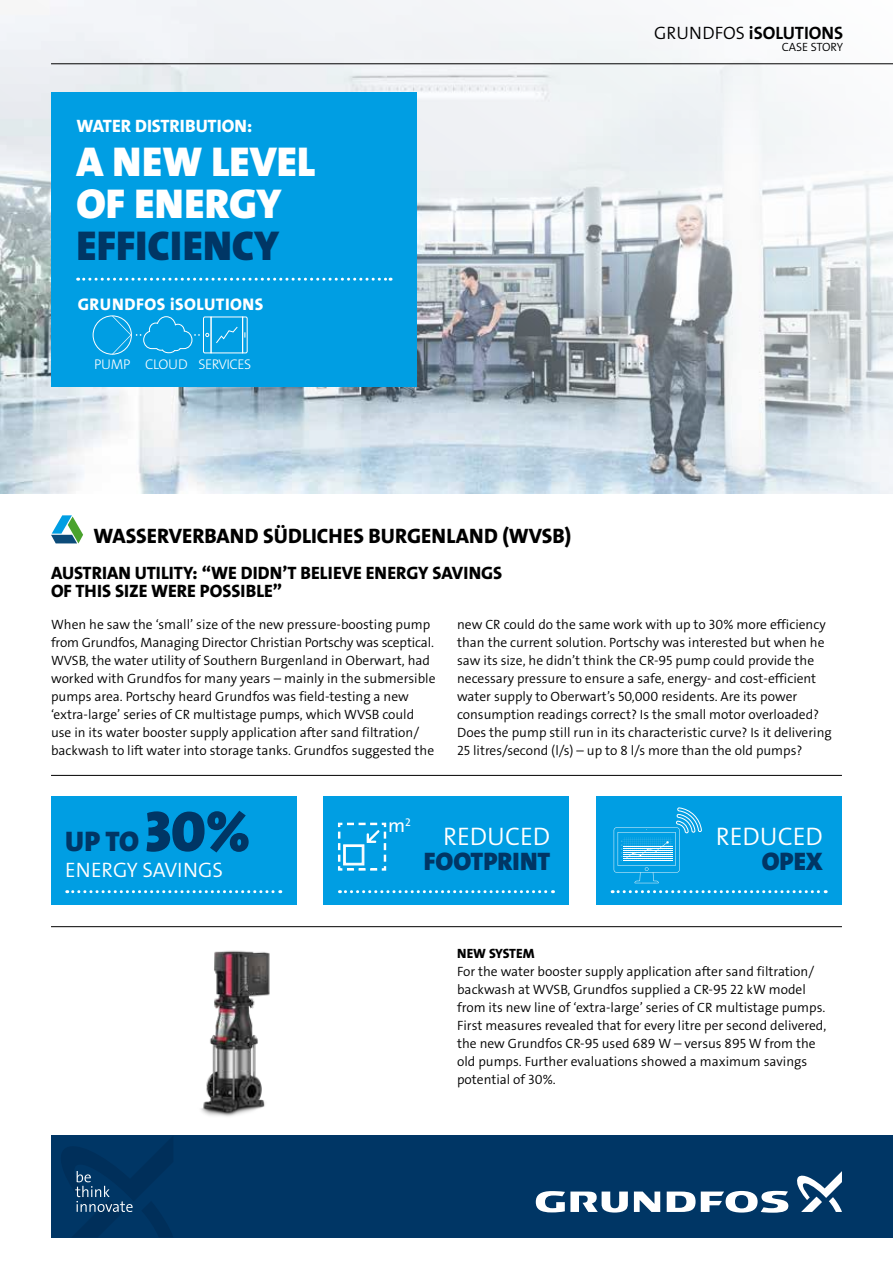
<style>
.page{position:relative;width:893px;height:1263px;background:#fff}
.page>*{position:absolute;margin:0;border:0;box-sizing:border-box;transform-origin:0 0}
.t1{font:42px/42px "Grundfos The Sans V2 OT 9 BL";color:#fff}
.t2{font:42px "Grundfos The Sans V2 OT 9 BL";color:#003665}
.t3{font:28.5px "Grundfos The Sans V2 OT 9 BL";color:#003665}
.t4{font:25.5px "Grundfos The Sans V2 OT 4 SL";color:#fff}
.t5{font:25.5px "Grundfos The Sans V2 OT 9 BL";color:#003665}
.t6{font:21px "Grundfos The Sans V2 OT 8 XB";color:#000}
.t7{font:21px "Grundfos The Sans V2 OT 4 SL";color:#fff}
.t8{font:19.35px "Grundfos The Sans V2 OT 5 R";color:#fff}
.t9{font:18px/18px "Grundfos The Sans V2 OT 8 XB";color:#000}
.t10{font:18px "Grundfos The Sans V2 OT 8 XB";color:#fff}
.t11{font:18px "Grundfos The Sans V2 OT 7 B";color:#000}
.t12{font:16.95px "Grundfos The Sans V2 OT 8 XB";letter-spacing:.03em;color:#fff}
.t13{font:14.1px "Grundfos The Sans V2 OT 3 L";letter-spacing:-.04em;color:#fff}
.t14{font:13.5px/18px "Grundfos The Sans V2 OT 4 SL";color:#000}
.t15{font:13.5px "Grundfos The Sans V2 OT 8 XB";letter-spacing:-.005em;color:#000}
.t16{font:12px "Grundfos The Sans V2 OT 4 SL";letter-spacing:-.015em;color:#000}
.s1{font-family:"Grundfos The Sans V2 OT 4 SL"}
.s2{font-size:57.75px}
</style>
<div class="page">
<img style="left:0;top:0;width:893px;height:493px">
<hr style="left:51px;top:775px;width:791px;height:1px;background:#000">
<hr style="left:51px;top:926px;width:791px;height:1px;background:#000">
<svg style="left:51px;top:515px;width:32px;height:28px"></svg>
<div style="left:51px;top:92px;width:366px;height:295px;background:#009ee3"></div>
<svg style="left:78px;top:278px;width:313px;height:3px"></svg>
<img style="left:201px;top:950px;width:69px;height:167px">
<div style="left:93px;top:316px;width:39px;height:39px;border:1px solid #fff;border-radius:50%"></div>
<svg style="left:112px;top:316px;width:136px;height:38px"></svg>
<div style="left:51px;top:796px;width:246px;height:109px;background:#009ee3"></div>
<svg style="left:67px;top:890px;width:214px;height:3px"></svg>
<div style="left:324px;top:796px;width:245px;height:109px;background:#009ee3"></div>
<svg style="left:339px;top:890px;width:214px;height:3px"></svg>
<div style="left:596px;top:796px;width:246px;height:109px;background:#009ee3"></div>
<svg style="left:614px;top:807px;width:88px;height:76px"></svg>
<svg style="left:612px;top:890px;width:214px;height:3px"></svg>
<svg style="left:338px;top:822px;width:49px;height:49px"></svg>
<div style="left:51px;top:1135px;width:842px;height:102px;background:#003665"></div>
<svg style="left:634px;top:1191px;width:26px;height:21px"></svg>
<svg style="left:536px;top:1191px;width:92px;height:21px"></svg>
<svg style="left:667px;top:1191px;width:121px;height:22px"></svg>
<svg style="left:797px;top:1171px;width:45px;height:41px"></svg>
<svg style="left:61px;top:1137px;width:112px;height:100px"></svg>
<hr style="left:51px;top:63px;width:842px;height:1px;background:#000">
<h3 class="t10" style="left:77px;top:115px;width:177px">WATER DISTRIBUTION:</h3>
<h1 class="t1" style="left:77px;top:141px;width:240px">A NEW LEVEL<br>OF ENERGY</h1>
<h1 class="t2" style="left:77px;top:218px;width:204px">EFFICIENCY</h1>
<p class="t12" style="left:78px;top:293px;width:187px">GRUNDFOS iSOLUTIONS</p>
<p class="t13" style="left:94px;top:356px;width:159px">PUMP CLOUD SERVICES</p>
<h3 class="t11" style="left:654px;top:21px;width:190px"><span class="s1">GRUNDFOS</span> iSOLUTIONS</h3>
<p class="t16" style="left:782px;top:39px;width:63px">CASE STORY</p>
<h3 class="t6" style="left:94px;top:523px;width:479px">WASSERVERBAND SÜDLICHES BURGENLAND (WVSB)</h3>
<h3 class="t9" style="left:51px;top:564px;width:453px">AUSTRIAN UTILITY: “WE DIDN’T BELIEVE ENERGY SAVINGS<br>OF THIS SIZE WERE POSSIBLE”</h3>
<p class="t14" style="left:51px;top:615px;width:386px">When he saw the ‘small’ size of the new pressure-boosting pump from Grundfos, Managing Director Christian Portschy was sceptical.<br>WVSB, the water utility of Southern Burgenland in Oberwart, had worked with Grundfos for many years – mainly in the submersible pumps area. Portschy heard Grundfos was field-testing a new ‘extra-large’ series of CR multistage pumps, which WVSB could use in its water booster supply application after sand filtration/ backwash to lift water into storage tanks. Grundfos suggested the</p>
<p class="t14" style="left:457px;top:615px;width:376px">new CR could do the same work with up to 30% more efficiency than the current solution. Portschy was interested but when he saw its size, he didn’t think the CR-95 pump could provide the necessary pressure to ensure a safe, energy- and cost-efficient water supply to Oberwart’s 50,000 residents. Are its power consumption readings correct? Is the small motor overloaded?<br>Does the pump still run in its characteristic curve? Is it delivering 25 litres/second (l/s) – up to 8 l/s more than the old pumps?</p>
<h2 class="t3" style="left:65px;top:823px;width:187px">UP TO <span class="s2">30%</span></h2>
<h3 class="t7" style="left:65px;top:856px;width:159px">ENERGY SAVINGS</h3>
<h3 class="t8" style="left:388px;top:813px;width:24px">m<sup>2</sup></h3>
<h3 class="t4" style="left:443px;top:819px;width:109px">REDUCED</h3>
<h3 class="t5" style="left:424px;top:845px;width:128px">FOOTPRINT</h3>
<h3 class="t4" style="left:716px;top:819px;width:109px">REDUCED</h3>
<h3 class="t5" style="left:762px;top:845px;width:63px">OPEX</h3>
<p class="t15" style="left:457px;top:945px;width:79px">NEW SYSTEM</p>
<p class="t14" style="left:457px;top:963px;width:371px">For the water booster supply application after sand filtration/ backwash at WVSB, Grundfos supplied a CR-95 22 kW model from its new line of ‘extra-large’ series of CR multistage pumps.<br>First measures revealed that for every litre per second delivered, the new Grundfos CR-95 used 689 W – versus 895 W from the old pumps. Further evaluations showed a maximum savings potential of 30%.</p>
</div>
